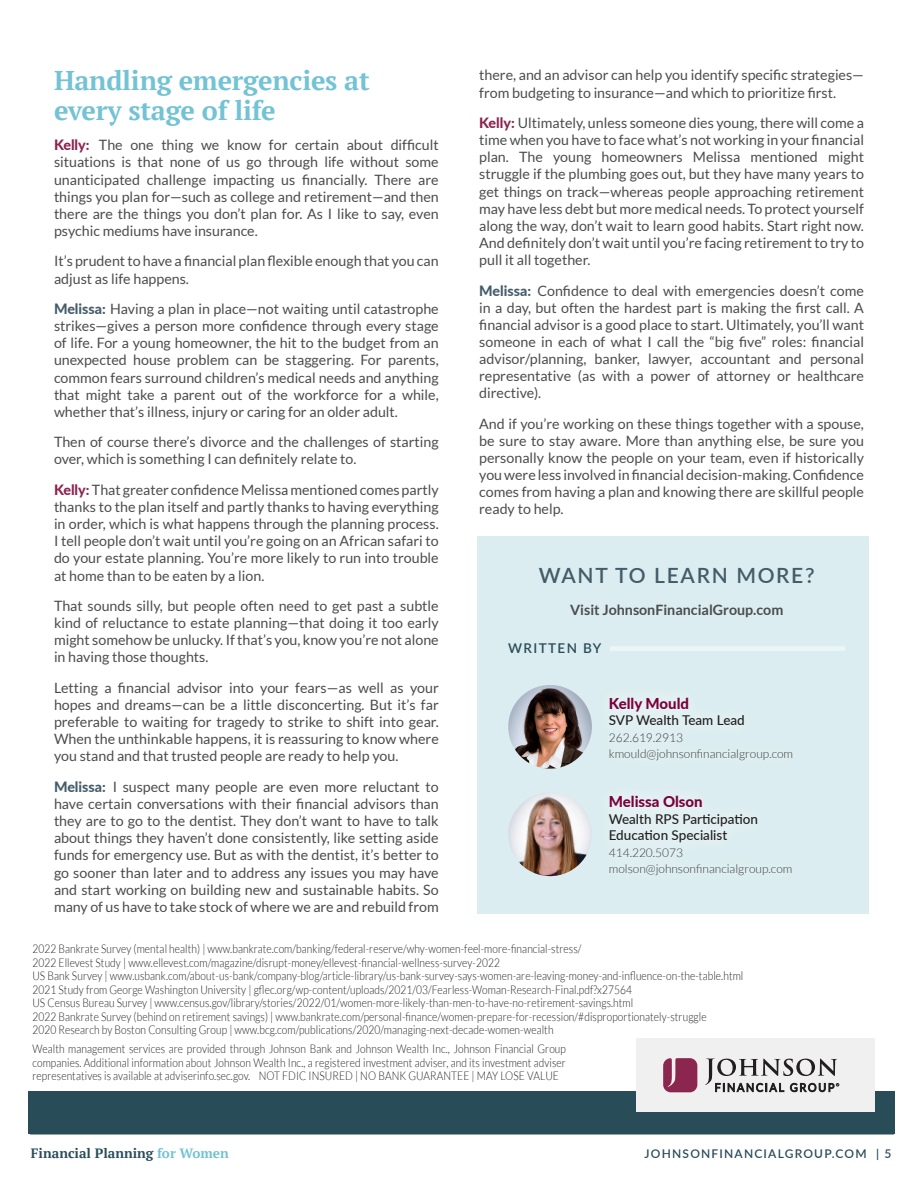
<style>
.page{position:relative;width:918px;height:1188px;background:#fff}
.page>*{position:absolute;margin:0;border:0;box-sizing:border-box;transform-origin:0 0}
.WP-_Paragraph_Header{font:700 27px/30px "PT Serif";letter-spacing:-.01em;color:#73c3d4}
.WP-_Want_to_Learn_Mo{font:600 21px "Lato";letter-spacing:.08em;color:#445c69}
.WP-_Advisor_Title{font:800 15px "Lato";color:#7a003b}
.WP-_2_Col_body_text{font:14.25px/17.1px "Lato";color:#4b4c4d;text-align:justify}
.Body_Text_-_2_Col{font:700 14.25px "Lato";color:#4b4c4d}
.WP-_Advisor_Title-2{font:500 13.5px/16.5px "Lato";color:#231f20}
.t1{font:700 13.5px "PT Serif";color:#294c59}
.WP-_Written_By_Text{font:600 13.5px "Lato";letter-spacing:.1em;color:#294c59}
.Long_Disclosure{font:300 12px/13.5px "Lato";letter-spacing:.01em;color:#231f20;text-align:justify;scale:.85 1}
.t2{font:300 12px "Lato";color:#3e3e3f}
.t3{font:600 12px "Lato";letter-spacing:.1em;color:#294c59}
.s1{font-weight:800;color:#8b224f}
.s2{font-weight:800;color:#445c69}
.s3{color:#73c2d4}
</style>
<div class="page">
<hr style="left:30px;top:1134px;width:864px;height:1px;background:#294c59">
<div style="left:28px;top:1091px;width:866px;height:43px;background:#294c59"></div>
<div style="left:636px;top:1039px;width:238px;height:73px;background:#f0f0f0"></div>
<svg style="left:663px;top:1058px;width:34px;height:34px"></svg>
<svg style="left:705px;top:1059px;width:134px;height:33px"></svg>
<div style="left:477px;top:536px;width:391px;height:377px;background:#dbedf0"></div>
<img style="left:508px;top:685px;width:84px;height:84px;border-radius:42px">
<div style="left:610px;top:646px;width:235px;height:5px;background:#ecf5f7"></div>
<img style="left:508px;top:792px;width:84px;height:84px;border-radius:42px">
<p class="WP-_Paragraph_Header" style="left:54px;top:65px;width:317px">Handling emergencies at every stage of life</p>
<p class="WP-_2_Col_body_text" style="left:54px;top:137px;width:386px"><span class="s1">Kelly:</span> The one thing we know for certain about difficult situations is that none of us go through life without some unanticipated challenge impacting us financially. There are things you plan for—such as college and retirement—and then there are the things you don’t plan for. As I like to say, even psychic mediums have insurance.</p>
<p class="WP-_2_Col_body_text" style="left:54px;top:253px;width:386px">It’s prudent to have a financial plan flexible enough that you can adjust as life happens.</p>
<p class="WP-_2_Col_body_text" style="left:54px;top:300px;width:386px"><span class="s2">Melissa:</span> Having a plan in place—not waiting until catastrophe strikes—gives a person more confidence through every stage of life. For a young homeowner, the hit to the budget from an unexpected house problem can be staggering. For parents, common fears surround children’s medical needs and anything that might take a parent out of the workforce for a while, whether that’s illness, injury or caring for an older adult.</p>
<p class="WP-_2_Col_body_text" style="left:54px;top:434px;width:386px">Then of course there’s divorce and the challenges of starting over, which is something I can definitely relate to.</p>
<p class="WP-_2_Col_body_text" style="left:54px;top:481px;width:386px"><span class="s1">Kelly:</span> That greater confidence Melissa mentioned comes partly thanks to the plan itself and partly thanks to having everything in order, which is what happens through the planning process.<br>I tell people don’t wait until you’re going on an African safari to do your estate planning. You’re more likely to run into trouble at home than to be eaten by a lion.</p>
<p class="WP-_2_Col_body_text" style="left:54px;top:597px;width:386px">That sounds silly, but people often need to get past a subtle kind of reluctance to estate planning—that doing it too early might somehow be unlucky. If that’s you, know you’re not alone in having those thoughts.</p>
<p class="WP-_2_Col_body_text" style="left:54px;top:679px;width:386px">Letting a financial advisor into your fears—as well as your hopes and dreams—can be a little disconcerting. But it’s far preferable to waiting for tragedy to strike to shift into gear.<br>When the unthinkable happens, it is reassuring to know where you stand and that trusted people are ready to help you.</p>
<p class="WP-_2_Col_body_text" style="left:54px;top:778px;width:386px"><span class="s2">Melissa:</span> I suspect many people are even more reluctant to have certain conversations with their financial advisors than they are to go to the dentist. They don’t want to have to talk about things they haven’t done consistently, like setting aside funds for emergency use. But as with the dentist, it’s better to go sooner than later and to address any issues you may have and start working on building new and sustainable habits. So many of us have to take stock of where we are and rebuild from</p>
<p class="WP-_2_Col_body_text" style="left:479px;top:67px;width:386px">there, and an advisor can help you identify specific strategies— from budgeting to insurance—and which to prioritize first.</p>
<p class="WP-_2_Col_body_text" style="left:479px;top:114px;width:386px"><span class="s1">Kelly:</span> Ultimately, unless someone dies young, there will come a time when you have to face what’s not working in your financial plan. The young homeowners Melissa mentioned might struggle if the plumbing goes out, but they have many years to get things on track—whereas people approaching retirement may have less debt but more medical needs. To protect yourself along the way, don’t wait to learn good habits. Start right now.<br>And definitely don’t wait until you’re facing retirement to try to pull it all together.</p>
<p class="WP-_2_Col_body_text" style="left:479px;top:282px;width:386px"><span class="s2">Melissa:</span> Confidence to deal with emergencies doesn’t come in a day, but often the hardest part is making the first call. A financial advisor is a good place to start. Ultimately, you’ll want someone in each of what I call the “big five” roles: financial advisor/planning, banker, lawyer, accountant and personal representative (as with a power of attorney or healthcare directive).</p>
<p class="WP-_2_Col_body_text" style="left:479px;top:415px;width:386px">And if you’re working on these things together with a spouse, be sure to stay aware. More than anything else, be sure you personally know the people on your team, even if historically you were less involved in financial decision-making. Confidence comes from having a plan and knowing there are skillful people ready to help.</p>
<p class="WP-_Want_to_Learn_Mo" style="left:539px;top:560px;width:277px">WANT TO LEARN MORE?</p>
<p class="Body_Text_-_2_Col" style="left:570px;top:602px;width:215px">Visit JohnsonFinancialGroup.com</p>
<p class="WP-_Written_By_Text" style="left:508px;top:639px;width:95px">WRITTEN BY</p>
<p class="WP-_Advisor_Title" style="left:609px;top:692px;width:82px">Kelly Mould</p>
<p class="WP-_Advisor_Title-2" style="left:609px;top:711px;width:138px">SVP Wealth Team Lead</p>
<p class="t2" style="left:609px;top:731px;width:76px">262.619.2913</p>
<p class="t2" style="left:609px;top:747px;width:186px">kmould@johnsonfinancialgroup.com</p>
<p class="WP-_Advisor_Title" style="left:609px;top:791px;width:95px">Melissa Olson</p>
<p class="WP-_Advisor_Title-2" style="left:609px;top:810px;width:151px">Wealth RPS Participation<br>Education Specialist</p>
<p class="t2" style="left:609px;top:846px;width:76px">414.220.5073</p>
<p class="t2" style="left:609px;top:863px;width:185px">molson@johnsonfinancialgroup.com</p>
<p class="Long_Disclosure" style="left:32px;top:942px;width:648px">2022 Bankrate Survey (mental health) | www.bankrate.com/banking/federal-reserve/why-women-feel-more-financial-stress/</p>
<p class="Long_Disclosure" style="left:32px;top:956px;width:552px">2022 Ellevest Study | www.ellevest.com/magazine/disrupt-money/ellevest-financial-wellness-survey-2022</p>
<p class="Long_Disclosure" style="left:32px;top:969px;width:838px">US Bank Survey | www.usbank.com/about-us-bank/company-blog/article-library/us-bank-survey-says-women-are-leaving-money-and-influence-on-the-table.html</p>
<p class="Long_Disclosure" style="left:32px;top:983px;width:707px">2021 Study from George Washington University | gflec.org/wp-content/uploads/2021/03/Fearless-Woman-Research-Final.pdf?x27564</p>
<p class="Long_Disclosure" style="left:32px;top:996px;width:708px">US Census Bureau Survey | www.census.gov/library/stories/2022/01/women-more-likely-than-men-to-have-no-retirement-savings.html</p>
<p class="Long_Disclosure" style="left:32px;top:1010px;width:795px">2022 Bankrate Survey (behind on retirement savings) | www.bankrate.com/personal-finance/women-prepare-for-recession/#disproportionately-struggle</p>
<p class="Long_Disclosure" style="left:32px;top:1023px;width:615px">2020 Research by Boston Consulting Group | www.bcg.com/publications/2020/managing-next-decade-women-wealth</p>
<p class="Long_Disclosure" style="left:32px;top:1042px;width:629px">Wealth management services are provided through Johnson Bank and Johnson Wealth Inc., Johnson Financial Group companies. Additional information about Johnson Wealth Inc., a registered investment adviser, and its investment adviser representatives is available at adviserinfo.sec.gov. NOT FDIC INSURED | NO BANK GUARANTEE | MAY LOSE VALUE</p>
<p class="t1" style="left:31px;top:1145px;width:199px">Financial Planning <span class="s3">for Women</span></p>
<p class="t3" style="left:645px;top:1145px;width:248px">JOHNSONFINANCIALGROUP.COM | 5</p>
</div>
